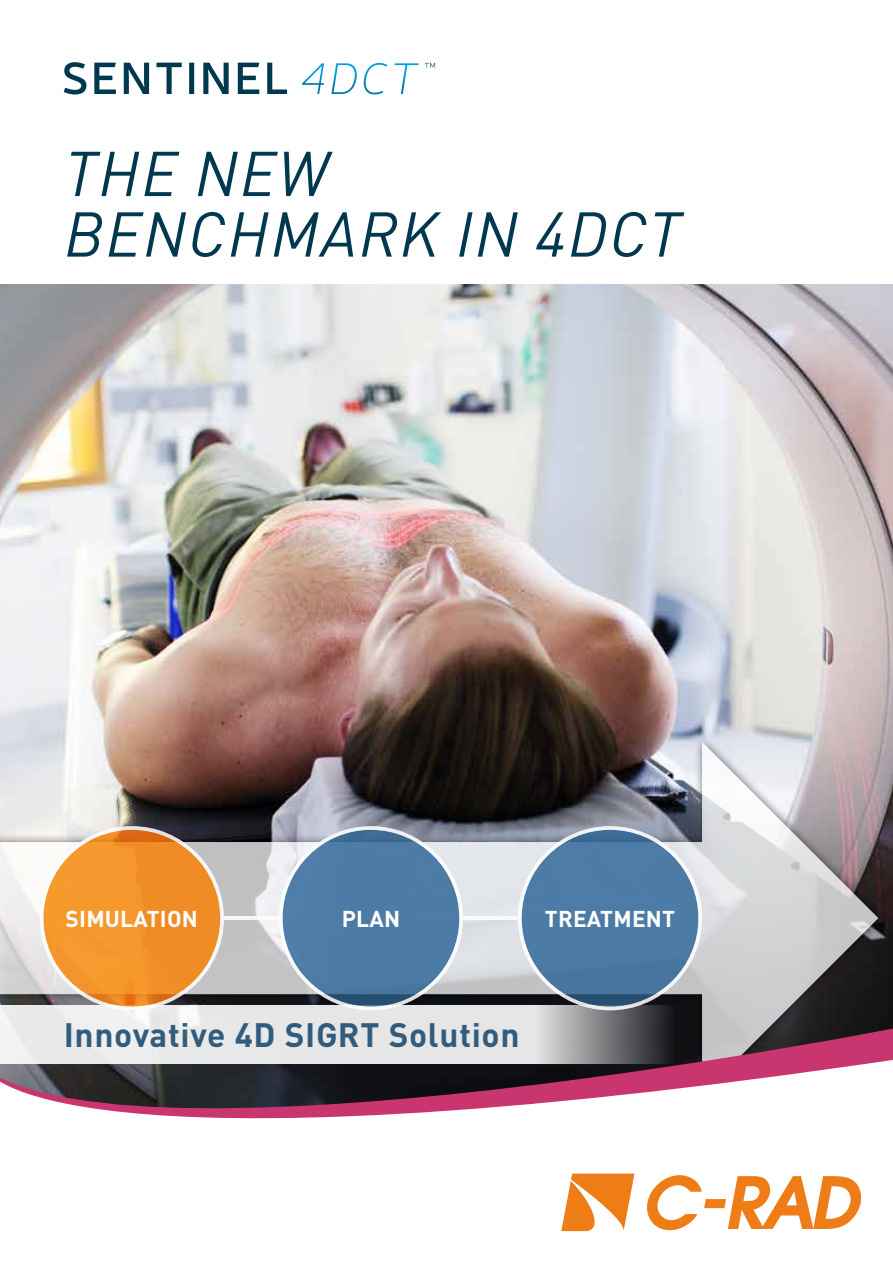
<style>
.page{position:relative;width:893px;height:1263px;background:#fff}
.page>*{position:absolute;margin:0;border:0;box-sizing:border-box;transform-origin:0 0}
.t1{font:italic 62.25px/60.6px "KINDIN Pro";letter-spacing:.03em;color:#00394f}
.t2{font:700 33.45px "KINDIN Pro";letter-spacing:.02em;color:#315c7d}
.t3{font:700 22.65px "KINDIN Pro";letter-spacing:.01em;color:#fff}
</style>
<div class="page">
<img style="left:0;top:284px;width:893px;height:742px">
<div style="left:0;top:734px;width:886px;height:368px;background:#000;opacity:.75"></div>
<svg style="left:0;top:742px;width:878px;height:284px;background:#9e9a9c"></svg>
<hr style="left:221px;top:916px;width:60px;height:4px;background:#f6f6f6">
<svg style="left:42px;top:828px;width:180px;height:180px;background:#f2942f"></svg>
<div style="left:40px;top:826px;width:184px;height:184px;border:4px solid #fff;border-radius:50%"></div>
<svg style="left:281px;top:828px;width:180px;height:180px;background:#4f7da6"></svg>
<div style="left:279px;top:826px;width:184px;height:184px;border:4px solid #fff;border-radius:50%"></div>
<svg style="left:520px;top:828px;width:180px;height:180px;background:#4e7ca5"></svg>
<div style="left:518px;top:826px;width:184px;height:184px;border:4px solid #fff;border-radius:50%"></div>
<hr style="left:461px;top:916px;width:60px;height:4px;background:#fff">
<svg style="left:0;top:1026px;width:893px;height:150px"></svg>
<svg style="left:647px;top:1175px;width:214px;height:55px"></svg>
<svg style="left:561px;top:1173px;width:73px;height:58px"></svg>
<svg style="left:64px;top:62px;width:223px;height:33px"></svg>
<svg style="left:302px;top:63px;width:117px;height:31px"></svg>
<svg style="left:425px;top:63px;width:10px;height:5px"></svg>
<h1 class="t1" style="left:64px;top:142px;width:618px">THE NEW<br>BENCHMARK IN 4DCT</h1>
<p class="t3" style="left:66px;top:904px;width:134px">SIMULATION</p>
<p class="t3" style="left:342px;top:904px;width:60px">PLAN</p>
<p class="t3" style="left:545px;top:904px;width:132px">TREATMENT</p>
<p class="t2" style="left:64px;top:1013px;width:457px">Innovative 4D SIGRT Solution</p>
</div>
